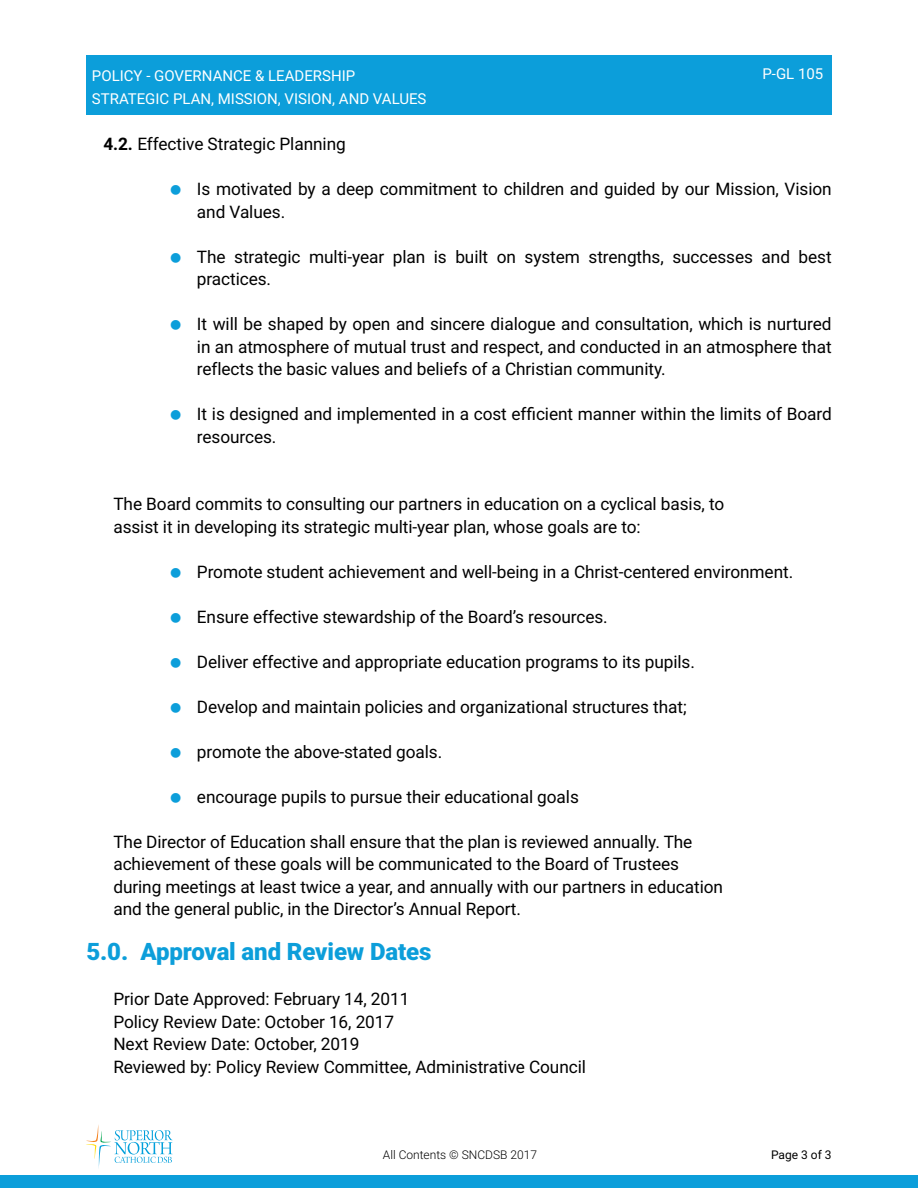
<style>
.page{position:relative;width:918px;height:1188px;background:#fff}
.page>*{position:absolute;margin:0;border:0;box-sizing:border-box;transform-origin:0 0}
.t1{font:900 24px "Roboto";letter-spacing:-.005em;color:#0c9eda}
.Body_Text{font:17.25px/22.5px "Roboto";letter-spacing:-.005em;color:#000}
.t2{font:15px/22.5px "Roboto";color:#fff}
.t3{font:300 12px "Roboto";color:#000}
.t4{font:12px "Roboto";color:#000}
.s1{font-weight:700}
</style>
<div class="page">
<div style="left:86px;top:55px;width:746px;height:60px;background:#0c9eda"></div>
<div style="left:0;top:1175px;width:918px;height:13px;background:#0c9eda"></div>
<svg style="left:86px;top:1125px;width:87px;height:43px"></svg>
<p class="t2" style="left:92px;top:64px;width:336px">POLICY - GOVERNANCE &amp; LEADERSHIP<br>STRATEGIC PLAN, MISSION, VISION, AND VALUES</p>
<p class="t2" style="left:762px;top:62px;width:62px">P-GL 105</p>
<p class="Body_Text" style="left:103px;top:132px;width:244px"><span class="s1">4.2.</span> Effective Strategic Planning</p>
<p class="Body_Text" style="left:197px;top:177px;width:636px">Is motivated by a deep commitment to children and guided by our Mission, Vision and Values.</p>
<p class="Body_Text" style="left:197px;top:245px;width:636px">The strategic multi-year plan is built on system strengths, successes and best practices.</p>
<p class="Body_Text" style="left:197px;top:312px;width:636px;text-align:justify">It will be shaped by open and sincere dialogue and consultation, which is nurtured in an atmosphere of mutual trust and respect, and conducted in an atmosphere that reflects the basic values and beliefs of a Christian community.</p>
<p class="Body_Text" style="left:197px;top:402px;width:636px">It is designed and implemented in a cost efficient manner within the limits of Board resources.</p>
<p class="Body_Text" style="left:113px;top:492px;width:612px">The Board commits to consulting our partners in education on a cyclical basis, to</p>
<p class="Body_Text" style="left:113px;top:515px;width:529px">assist it in developing its strategic multi-year plan, whose goals are to:</p>
<p class="Body_Text" style="left:197px;top:560px;width:598px">Promote student achievement and well-being in a Christ-centered environment.</p>
<p class="Body_Text" style="left:197px;top:605px;width:412px">Ensure effective stewardship of the Board’s resources.</p>
<p class="Body_Text" style="left:197px;top:650px;width:500px">Deliver effective and appropriate education programs to its pupils.</p>
<p class="Body_Text" style="left:197px;top:695px;width:491px">Develop and maintain policies and organizational structures that;</p>
<p class="Body_Text" style="left:197px;top:740px;width:247px">promote the above-stated goals.</p>
<p class="Body_Text" style="left:197px;top:785px;width:383px">encourage pupils to pursue their educational goals</p>
<p class="Body_Text" style="left:113px;top:830px;width:581px">The Director of Education shall ensure that the plan is reviewed annually. The</p>
<p class="Body_Text" style="left:113px;top:852px;width:567px">achievement of these goals will be communicated to the Board of Trustees</p>
<p class="Body_Text" style="left:113px;top:875px;width:611px">during meetings at least twice a year, and annually with our partners in education</p>
<p class="Body_Text" style="left:113px;top:897px;width:409px">and the general public, in the Director’s Annual Report.</p>
<p class="t1" style="left:86px;top:935px;width:347px">5.0. Approval and Review Dates</p>
<p class="Body_Text" style="left:113px;top:987px;width:298px">Prior Date Approved: February 14, 2011</p>
<p class="Body_Text" style="left:113px;top:1010px;width:282px">Policy Review Date: October 16, 2017</p>
<p class="Body_Text" style="left:113px;top:1032px;width:248px">Next Review Date: October, 2019</p>
<p class="Body_Text" style="left:113px;top:1055px;width:474px">Reviewed by: Policy Review Committee, Administrative Council</p>
<p class="t3" style="left:383px;top:1146px;width:156px">All Contents © SNCDSB 2017</p>
<p class="t4" style="left:771px;top:1146px;width:62px">Page 3 of 3</p>
</div>
